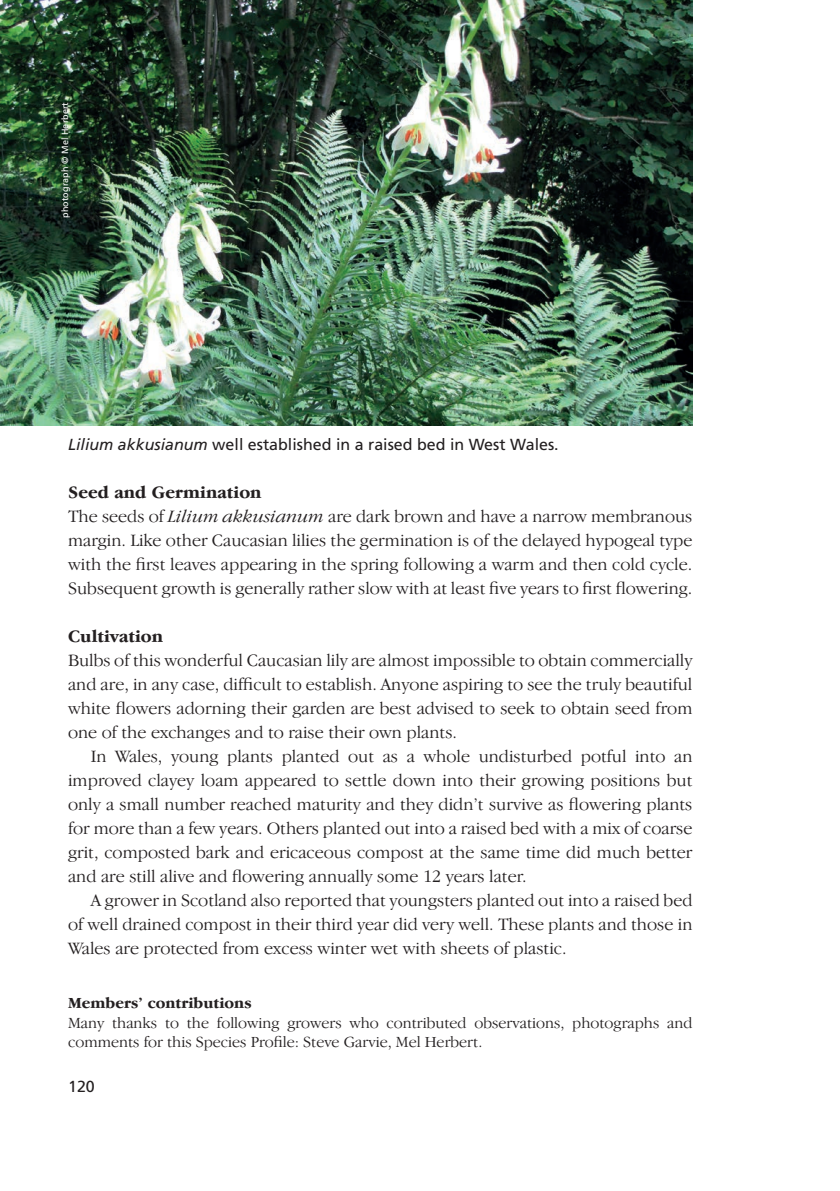
<style>
.page{position:relative;width:840px;height:1191px;background:#fff}
.page>*{position:absolute;margin:0;border:0;box-sizing:border-box;transform-origin:0 0}
.t1{font:300 18px/24px "Garamond IT Cby BT";color:#231f20;text-align:justify}
.t2{font:700 18px "Garamond IT Cby BT";color:#231f20}
.t3{font:300 16px/19.2px "Garamond IT Cby BT";color:#231f20}
.t4{font:16px "Frutiger";color:#231f20}
.t5{font:700 16px "Garamond IT Cby BT";color:#231f20}
.t6{font:9px "Frutiger";letter-spacing:.01em;color:#fff}
.s1{font-style:italic}
.s2{font-weight:700}
</style>
<div class="page">
<img style="left:0;top:0;width:692px;height:425px">
<p class="t6" style="left:60px;top:218px;width:117px;rotate:-90deg">photograph © Mel Herbert</p>
<p class="t4" style="left:68px;top:434px;width:492px"><span class="s1">Lilium akkusianum</span> well established in a raised bed in West Wales.</p>
<p class="t1" style="left:68px;top:479px;width:625px;text-align:left"><span class="s2">Seed and Germination<br></span>The seeds of <span class="s1">Lilium akkusianum</span> are dark brown and have a narrow membranous margin. Like other Caucasian lilies the germination is of the delayed hypogeal type with the first leaves appearing in the spring following a warm and then cold cycle.<br>Subsequent growth is generally rather slow with at least five years to first flowering.</p>
<p class="t2" style="left:68px;top:625px;width:97px">Cultivation</p>
<p class="t1" style="left:68px;top:647px;width:625px">Bulbs of this wonderful Caucasian lily are almost impossible to obtain commercially and are, in any case, difficult to establish. Anyone aspiring to see the truly beautiful white flowers adorning their garden are best advised to seek to obtain seed from one of the exchanges and to raise their own plants.</p>
<p class="t1" style="left:68px;top:743px;width:625px;text-indent:23px">In Wales, young plants planted out as a whole undisturbed potful into an improved clayey loam appeared to settle down into their growing positions but only a small number reached maturity and they didn’t survive as flowering plants for more than a few years. Others planted out into a raised bed with a mix of coarse grit, composted bark and ericaceous compost at the same time did much better and are still alive and flowering annually some 12 years later.</p>
<p class="t1" style="left:68px;top:887px;width:625px;text-indent:23px">A grower in Scotland also reported that youngsters planted out into a raised bed of well drained compost in their third year did very well. These plants and those in Wales are protected from excess winter wet with sheets of plastic.</p>
<p class="t5" style="left:68px;top:994px;width:185px">Members’ contributions</p>
<p class="t3" style="left:68px;top:1012px;width:625px">Many thanks to the following growers who contributed observations, photographs and comments for this Species Profile: Steve Garvie, Mel Herbert.</p>
<p class="t4" style="left:68px;top:1076px;width:28px">120</p>
</div>
